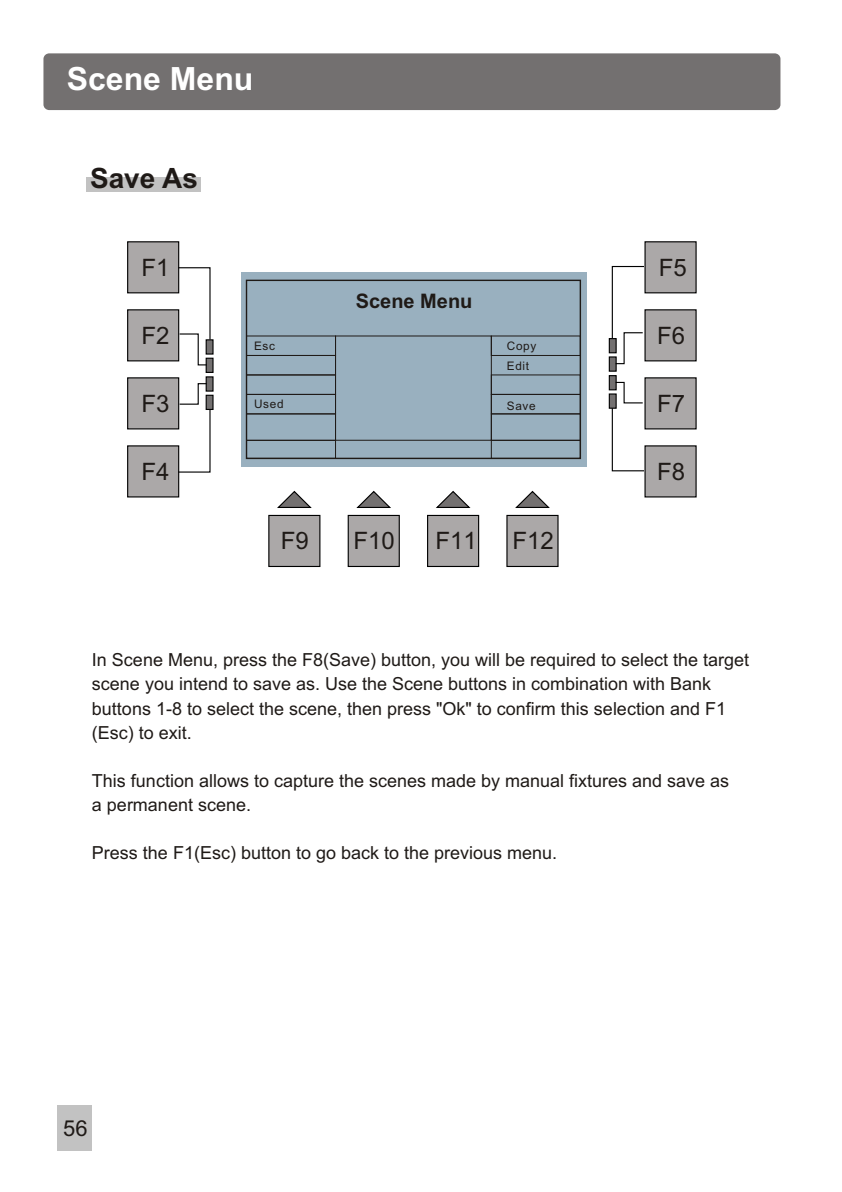
<style>
.page{position:relative;width:842px;height:1192px;background:#fff}
.page>*{position:absolute;margin:0;border:0;box-sizing:border-box;transform-origin:0 0}
.t1{font:700 32px "Arial";color:#fff}
.t2{font:700 28px "Arial";color:#1f1a17}
.t3{font:24px "Arial";color:#1f1a17}
.t4{font:22px "Arial";color:#1f1a17}
.t5{font:700 20px "Arial";color:#1f1a17}
.t6{font:18px/24.2px "Arial";color:#1f1a17}
.t7{font:11.8px/20px "Arial";letter-spacing:.055em;color:#1f1a17}
</style>
<div class="page">
<div style="left:86px;top:177px;width:115px;height:14px;background:#c2c2c2"></div>
<div style="left:43px;top:53px;width:737px;height:57px;background:#737070;border-radius:6px"></div>
<div style="left:241px;top:272px;width:345px;height:195px;background:#99b0bf"></div>
<div style="left:246px;top:280px;width:335px;height:179px;border:1px solid #1f1a17"></div>
<div style="left:246px;top:440px;width:90px;height:19px;border:1px solid #1f1a17"></div>
<div style="left:491px;top:440px;width:90px;height:19px;border:1px solid #1f1a17"></div>
<div style="left:246px;top:414px;width:90px;height:27px;border:1px solid #1f1a17"></div>
<div style="left:491px;top:414px;width:90px;height:27px;border:1px solid #1f1a17"></div>
<div style="left:246px;top:394px;width:90px;height:20px;border:1px solid #1f1a17"></div>
<div style="left:491px;top:394px;width:90px;height:20px;border:1px solid #1f1a17"></div>
<div style="left:246px;top:375px;width:90px;height:20px;border:1px solid #1f1a17"></div>
<div style="left:491px;top:375px;width:90px;height:20px;border:1px solid #1f1a17"></div>
<div style="left:246px;top:355px;width:90px;height:20px;border:1px solid #1f1a17"></div>
<div style="left:246px;top:336px;width:90px;height:20px;border:1px solid #1f1a17"></div>
<div style="left:491px;top:336px;width:90px;height:20px;border:1px solid #1f1a17"></div>
<div style="left:335px;top:336px;width:157px;height:104px;border:1px solid #1f1a17"></div>
<div style="left:127px;top:241px;width:52px;height:52px;background:#aba8a8;border:1px solid #000"></div>
<div style="left:127px;top:309px;width:52px;height:52px;background:#aba8a8;border:1px solid #000"></div>
<div style="left:127px;top:377px;width:52px;height:52px;background:#aba8a8;border:1px solid #000"></div>
<div style="left:127px;top:445px;width:52px;height:53px;background:#aba8a8;border:1px solid #000"></div>
<div style="left:644px;top:241px;width:53px;height:52px;background:#aba8a8;border:1px solid #000"></div>
<div style="left:644px;top:309px;width:53px;height:52px;background:#aba8a8;border:1px solid #000"></div>
<div style="left:644px;top:377px;width:53px;height:52px;background:#aba8a8"></div>
<div style="left:644px;top:445px;width:53px;height:53px;background:#aba8a8"></div>
<div style="left:268px;top:515px;width:52px;height:52px;background:#aba8a8;border:1px solid #000"></div>
<div style="left:348px;top:515px;width:52px;height:52px;background:#aba8a8;border:1px solid #000"></div>
<div style="left:427px;top:515px;width:52px;height:52px;background:#aba8a8;border:1px solid #000"></div>
<div style="left:506px;top:515px;width:53px;height:52px;background:#aba8a8;border:1px solid #000"></div>
<svg style="left:277px;top:490px;width:35px;height:18px"></svg>
<svg style="left:356px;top:490px;width:35px;height:18px"></svg>
<svg style="left:436px;top:490px;width:35px;height:18px"></svg>
<svg style="left:515px;top:490px;width:35px;height:18px"></svg>
<div style="left:206px;top:339px;width:8px;height:16px;background:#737070;border:1px solid #000"></div>
<div style="left:206px;top:358px;width:8px;height:15px;background:#737070;border:1px solid #000"></div>
<div style="left:206px;top:376px;width:8px;height:16px;background:#737070;border:1px solid #000"></div>
<div style="left:206px;top:395px;width:8px;height:15px;background:#737070;border:1px solid #000"></div>
<svg style="left:177px;top:267px;width:34px;height:99px"></svg>
<svg style="left:177px;top:383px;width:34px;height:90px"></svg>
<svg style="left:609px;top:338px;width:2px;height:15px"></svg>
<div style="left:609px;top:356px;width:8px;height:16px;background:#737070;border:1px solid #000"></div>
<div style="left:609px;top:375px;width:8px;height:15px;background:#737070;border:1px solid #000"></div>
<svg style="left:609px;top:393px;width:2px;height:16px"></svg>
<svg style="left:611px;top:265px;width:34px;height:100px"></svg>
<svg style="left:611px;top:381px;width:34px;height:91px"></svg>
<div style="left:58px;top:1105px;width:34px;height:46px;background:#c2c2c2"></div>
<h1 class="t1" style="left:67px;top:67px;width:188px">Scene Menu</h1>
<h2 class="t2" style="left:90px;top:168px;width:109px">Save As</h2>
<h3 class="t3" style="left:141px;top:258px;width:30px">F1</h3>
<h3 class="t3" style="left:659px;top:258px;width:30px">F5</h3>
<p class="t5" style="left:356px;top:294px;width:118px">Scene Menu</p>
<h3 class="t3" style="left:141px;top:327px;width:30px">F2</h3>
<h3 class="t3" style="left:141px;top:395px;width:30px">F3</h3>
<p class="t7" style="left:254px;top:337px;width:22px">Esc</p>
<p class="t7" style="left:254px;top:395px;width:31px">Used</p>
<p class="t7" style="left:507px;top:337px;width:31px">Copy<br>Edit</p>
<p class="t7" style="left:507px;top:397px;width:30px">Save</p>
<h3 class="t3" style="left:657px;top:327px;width:30px">F6</h3>
<h3 class="t3" style="left:657px;top:395px;width:30px">F7</h3>
<h3 class="t3" style="left:141px;top:463px;width:30px">F4</h3>
<h3 class="t3" style="left:657px;top:463px;width:30px">F8</h3>
<h3 class="t3" style="left:281px;top:532px;width:30px">F9</h3>
<h3 class="t3" style="left:354px;top:532px;width:43px">F10</h3>
<h3 class="t3" style="left:436px;top:532px;width:43px">F11</h3>
<h3 class="t3" style="left:512px;top:532px;width:43px">F12</h3>
<p class="t6" style="left:92px;top:650px;width:659px">In Scene Menu, press the F8(Save) button, you will be required to select the target scene you intend to save as. Use the Scene buttons in combination with Bank buttons 1-8 to select the scene, then press "Ok" to confirm this selection and F1 (Esc) to exit.</p>
<p class="t6" style="left:92px;top:770px;width:639px">This function allows to capture the scenes made by manual fixtures and save as a permanent scene.</p>
<p class="t6" style="left:92px;top:843px;width:467px">Press the F1(Esc) button to go back to the previous menu.</p>
<p class="t4" style="left:63px;top:1120px;width:26px">56</p>
</div>
